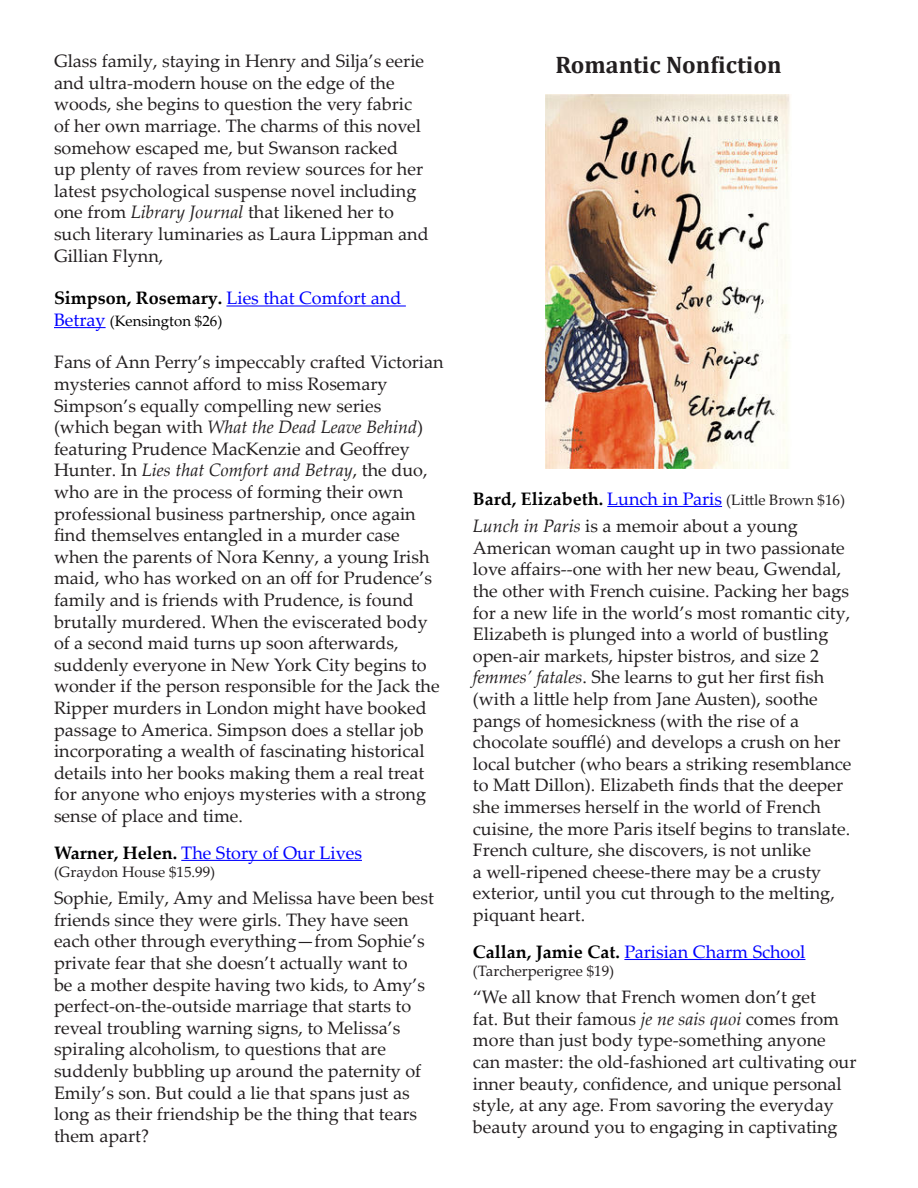
<style>
.page{position:relative;width:918px;height:1188px;background:#fff}
.page>*{position:absolute;margin:0;border:0;box-sizing:border-box;transform-origin:0 0}
.t1{font:700 24px "Cambria";color:#231f20}
.BODY_007{font:18px/21.6px "Palatino Linotype";color:#231f20}
.BODY_007-2{font:18px "Palatino Linotype";color:#00f}
.t2{font:15px "Palatino Linotype";color:#231f20}
.BODY_007-3{font:15px "Palatino Linotype";color:#000}
.s1{font-style:italic}
.s2{font-weight:700;color:#000}
.s3{font-size:18px;color:#00f}
.s4{font-weight:700;font-size:18px;color:#000}
</style>
<div class="page">
<hr style="left:226px;top:305px;width:180px;height:2px;background:#00f">
<hr style="left:54px;top:327px;width:52px;height:1px;background:#00f">
<hr style="left:181px;top:860px;width:181px;height:1px;background:#00f">
<hr style="left:607px;top:506px;width:115px;height:1px;background:#00f">
<hr style="left:624px;top:959px;width:181px;height:1px;background:#00f">
<img style="left:546px;top:94px;width:244px;height:374px">
<p class="BODY_007" style="left:54px;top:50px;width:376px">Glass family, staying in Henry and Silja’s eerie and ultra-modern house on the edge of the woods, she begins to question the very fabric of her own marriage. The charms of this novel somehow escaped me, but Swanson racked<br>up plenty of raves from review sources for her latest psychological suspense novel including one from <span class="s1">Library Journal</span> that likened her to such literary luminaries as Laura Lippman and Gillian Flynn,</p>
<p class="BODY_007-2" style="left:54px;top:285px;width:349px"><span class="s2">Simpson, Rosemary.</span> Lies that Comfort and</p>
<p class="BODY_007-3" style="left:54px;top:310px;width:170px"><span class="s3">Betray</span> (Kensington $26)</p>
<p class="BODY_007" style="left:54px;top:351px;width:391px">Fans of Ann Perry’s impeccably crafted Victorian mysteries cannot afford to miss Rosemary Simpson’s equally compelling new series<br>(which began with <span class="s1">What the Dead Leave Behind</span>) featuring Prudence MacKenzie and Geoffrey Hunter. In <span class="s1">Lies that Comfort and Betray</span>, the duo, who are in the process of forming their own professional business partnership, once again find themselves entangled in a murder case when the parents of Nora Kenny, a young Irish maid, who has worked on an off for Prudence’s family and is friends with Prudence, is found brutally murdered. When the eviscerated body of a second maid turns up soon afterwards, suddenly everyone in New York City begins to wonder if the person responsible for the Jack the Ripper murders in London might have booked passage to America. Simpson does a stellar job incorporating a wealth of fascinating historical details into her books making them a real treat for anyone who enjoys mysteries with a strong sense of place and time.</p>
<p class="BODY_007-2" style="left:54px;top:840px;width:309px"><span class="s2">Warner, Helen.</span> The Story of Our Lives</p>
<p class="t2" style="left:54px;top:861px;width:163px">(Graydon House $15.99)</p>
<p class="BODY_007" style="left:54px;top:887px;width:382px">Sophie, Emily, Amy and Melissa have been best friends since they were girls. They have seen each other through everything—from Sophie’s private fear that she doesn’t actually want to<br>be a mother despite having two kids, to Amy’s perfect-on-the-outside marriage that starts to reveal troubling warning signs, to Melissa’s spiraling alcoholism, to questions that are suddenly bubbling up around the paternity of Emily’s son. But could a lie that spans just as long as their friendship be the thing that tears them apart?</p>
<p class="t1" style="left:555px;top:48px;width:228px">Romantic Nonfiction</p>
<p class="t2" style="left:473px;top:489px;width:374px"><span class="s4">Bard, Elizabeth.</span> <span class="s3">Lunch in Paris</span> (Little Brown $16)</p>
<p class="BODY_007" style="left:473px;top:515px;width:380px"><span class="s1">Lunch in Paris</span> is a memoir about a young American woman caught up in two passionate love affairs--one with her new beau, Gwendal, the other with French cuisine. Packing her bags for a new life in the world’s most romantic city, Elizabeth is plunged into a world of bustling open-air markets, hipster bistros, and size 2 <span class="s1">femmes’ fatales</span>. She learns to gut her first fish (with a little help from Jane Austen), soothe pangs of homesickness (with the rise of a chocolate soufflé) and develops a crush on her local butcher (who bears a striking resemblance to Matt Dillon). Elizabeth finds that the deeper she immerses herself in the world of French cuisine, the more Paris itself begins to translate.<br>French culture, she discovers, is not unlike<br>a well-ripened cheese-there may be a crusty exterior, until you cut through to the melting, piquant heart.</p>
<p class="BODY_007-2" style="left:473px;top:939px;width:334px"><span class="s2">Callan, Jamie Cat.</span> Parisian Charm School</p>
<p class="t2" style="left:473px;top:960px;width:143px">(Tarcherperigree $19)</p>
<p class="BODY_007" style="left:473px;top:986px;width:385px">“We all know that French women don’t get<br>fat. But their famous <span class="s1">je ne sais quoi</span> comes from more than just body type-something anyone can master: the old-fashioned art cultivating our inner beauty, confidence, and unique personal style, at any age. From savoring the everyday beauty around you to engaging in captivating</p>
</div>
